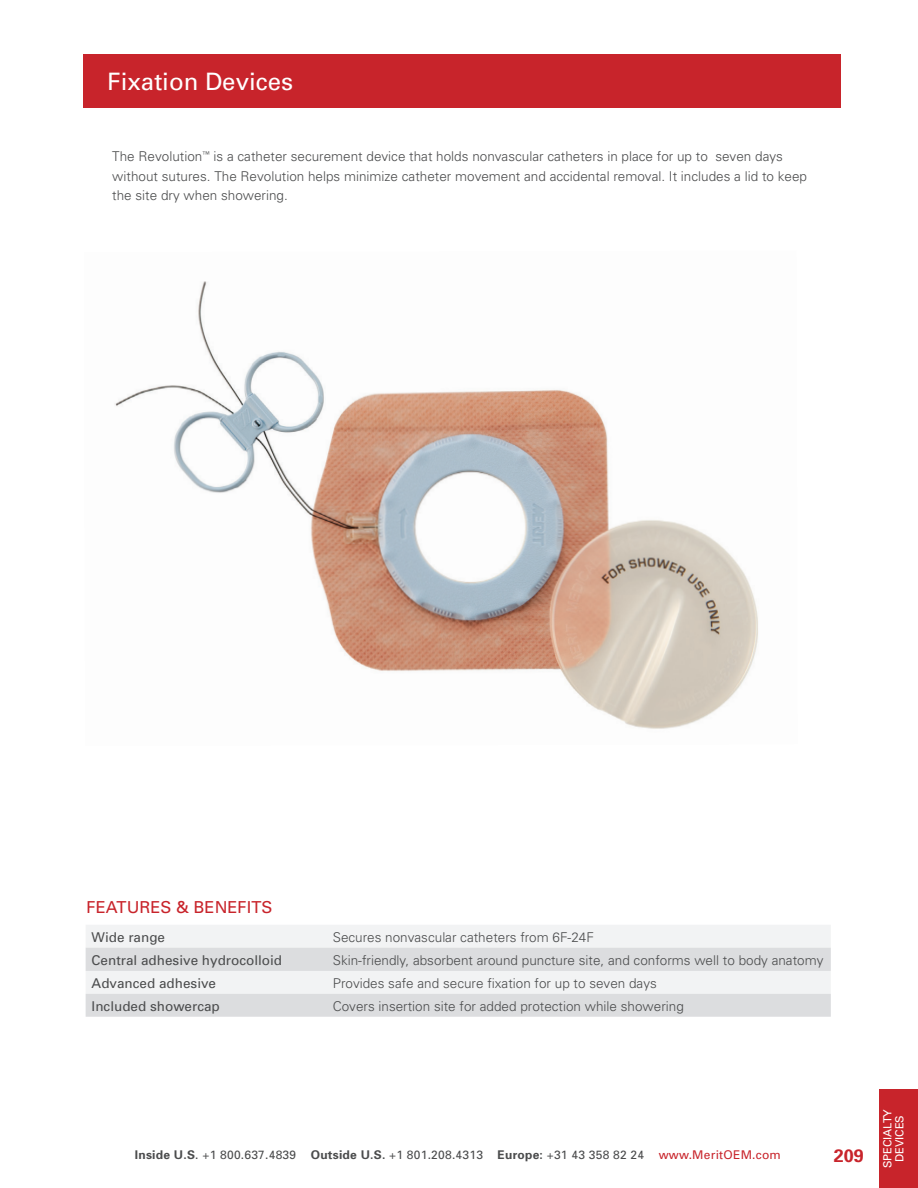
<style>
.page{position:relative;width:918px;height:1188px;background:#fff}
.page>*{position:absolute;margin:0;border:0;box-sizing:border-box;transform-origin:0 0}
.t1{font:24px "Univers";color:#fff}
.t2{font:700 18px "Univers";color:#c8242b}
.t3{font:16.5px "Univers";color:#c8242b}
.t4{font:300 13.5px/19.5px "Univers";color:#4b4c4d}
.t5{font:13.5px "Univers";color:#4b4c4d}
.t6{font:12px "Univers";letter-spacing:.02em;color:#4b4c4d}
.t7{font:11.25px/12px "Univers";letter-spacing:-.01em;color:#fff;text-align:center}
.s1{font-weight:700}
.s2{color:#c8242b}
</style>
<div class="page">
<div style="left:879px;top:1089px;width:39px;height:99px;background:#c8242b"></div>
<img style="left:115px;top:281px;width:643px;height:448px">
<div style="left:83px;top:54px;width:758px;height:54px;background:#c8242b"></div>
<div style="left:86px;top:925px;width:745px;height:23px;background:#f2f3f4"></div>
<svg style="left:86px;top:948px;width:745px;height:69px;fill:#dcdddf"></svg>
<p class="t1" style="left:108px;top:67px;width:187px">Fixation Devices</p>
<p class="t4" style="left:112px;top:146px;width:696px">The Revolution<sup>™</sup> is a catheter securement device that holds nonvascular catheters in place for up to seven days without sutures. The Revolution helps minimize catheter movement and accidental removal. It includes a lid to keep the site dry when showering.</p>
<p class="t3" style="left:87px;top:897px;width:187px">FEATURES &amp; BENEFITS</p>
<p class="t5" style="left:92px;top:928px;width:75px">Wide range</p>
<p class="t4" style="left:333px;top:927px;width:263px">Secures nonvascular catheters from 6F-24F</p>
<p class="t5" style="left:92px;top:951px;width:192px">Central adhesive hydrocolloid</p>
<p class="t4" style="left:333px;top:950px;width:492px">Skin-friendly, absorbent around puncture site, and conforms well to body anatomy</p>
<p class="t5" style="left:92px;top:975px;width:126px">Advanced adhesive</p>
<p class="t4" style="left:333px;top:973px;width:326px">Provides safe and secure fixation for up to seven days</p>
<p class="t5" style="left:92px;top:998px;width:130px">Included showercap</p>
<p class="t4" style="left:333px;top:996px;width:353px">Covers insertion site for added protection while showering</p>
<p class="t6" style="left:135px;top:1147px;width:648px"><span class="s1">Inside U.S</span>. +1 800.637.4839 <span class="s1">Outside U.S.</span> +1 801.208.4313 <span class="s1">Europe:</span> +31 43 358 82 24 <span class="s2">www.MeritOEM.com</span></p>
<h2 class="t2" style="left:834px;top:1144px;width:32px">209</h2>
<p class="t7" style="left:881px;top:1168px;width:60px;rotate:-90deg">SPECIALTY<br>DEVICES</p>
</div>
